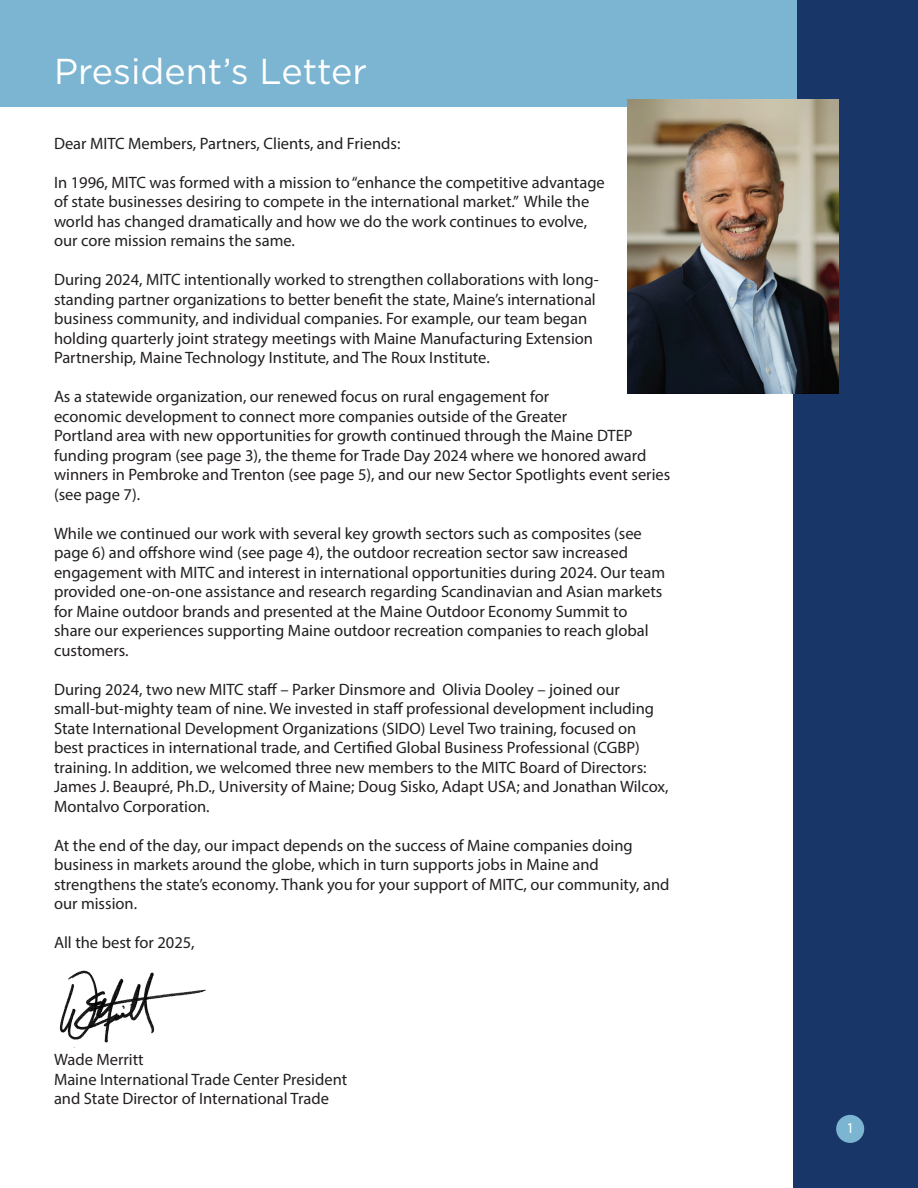
<style>
.page{position:relative;width:918px;height:1188px;background:#fff}
.page>*{position:absolute;margin:0;border:0;box-sizing:border-box;transform-origin:0 0}
.t1{font:36px "Gotham HTF";color:#fff}
.t2{font:16.5px/19.5px "Myriad Pro";color:#231f20}
.t3{font:15px "Myriad Pro";color:#fff}
</style>
<div class="page">
<div style="left:794px;top:0;width:124px;height:1188px;background:#183667"></div>
<div style="left:0;top:0;width:796px;height:107px;background:#7bb5d1"></div>
<img style="left:59px;top:970px;width:147px;height:78px">
<div style="left:836px;top:1115px;width:28px;height:28px;background:#7bb5d1;border-radius:50%"></div>
<img style="left:628px;top:99px;width:210px;height:295px">
<p class="t1" style="left:54px;top:52px;width:315px">President’s Letter</p>
<p class="t2" style="left:54px;top:133px;width:348px">Dear MITC Members, Partners, Clients, and Friends:</p>
<p class="t2" style="left:54px;top:172px;width:552px">In 1996, MITC was formed with a mission to “enhance the competitive advantage of state businesses desiring to compete in the international market.” While the world has changed dramatically and how we do the work continues to evolve, our core mission remains the same.</p>
<p class="t2" style="left:54px;top:270px;width:546px">During 2024, MITC intentionally worked to strengthen collaborations with long&shy;standing partner organizations to better benefit the state, Maine’s international business community, and individual companies. For example, our team began holding quarterly joint strategy meetings with Maine Manufacturing Extension Partnership, Maine Technology Institute, and The Roux Institute.</p>
<p class="t2" style="left:54px;top:387px;width:618px">As a statewide organization, our renewed focus on rural engagement for<br>economic development to connect more companies outside of the Greater<br>Portland area with new opportunities for growth continued through the Maine DTEP funding program (see page 3), the theme for Trade Day 2024 where we honored award winners in Pembroke and Trenton (see page 5), and our new Sector Spotlights event series (see page 7).</p>
<p class="t2" style="left:54px;top:523px;width:613px">While we continued our work with several key growth sectors such as composites (see page 6) and offshore wind (see page 4), the outdoor recreation sector saw increased engagement with MITC and interest in international opportunities during 2024. Our team provided one-on-one assistance and research regarding Scandinavian and Asian markets for Maine outdoor brands and presented at the Maine Outdoor Economy Summit to share our experiences supporting Maine outdoor recreation companies to reach global customers.</p>
<p class="t2" style="left:54px;top:679px;width:616px">During 2024, two new MITC staff – Parker Dinsmore and Olivia Dooley – joined our small-but-mighty team of nine. We invested in staff professional development including State International Development Organizations (SIDO) Level Two training, focused on best practices in international trade, and Certified Global Business Professional (CGBP) training. In addition, we welcomed three new members to the MITC Board of Directors:<br>James J. Beaupré, Ph.D., University of Maine; Doug Sisko, Adapt USA; and Jonathan Wilcox, Montalvo Corporation.</p>
<p class="t2" style="left:54px;top:835px;width:617px">At the end of the day, our impact depends on the success of Maine companies doing business in markets around the globe, which in turn supports jobs in Maine and strengthens the state’s economy. Thank you for your support of MITC, our community, and our mission.</p>
<p class="t2" style="left:54px;top:933px;width:142px">All the best for 2025,</p>
<p class="t2" style="left:54px;top:1050px;width:91px">Wade Merritt</p>
<p class="t2" style="left:54px;top:1069px;width:295px">Maine International Trade Center President</p>
<p class="t2" style="left:54px;top:1089px;width:276px">and State Director of International Trade</p>
<p class="t3" style="left:846px;top:1119px;width:9px">1</p>
</div>
